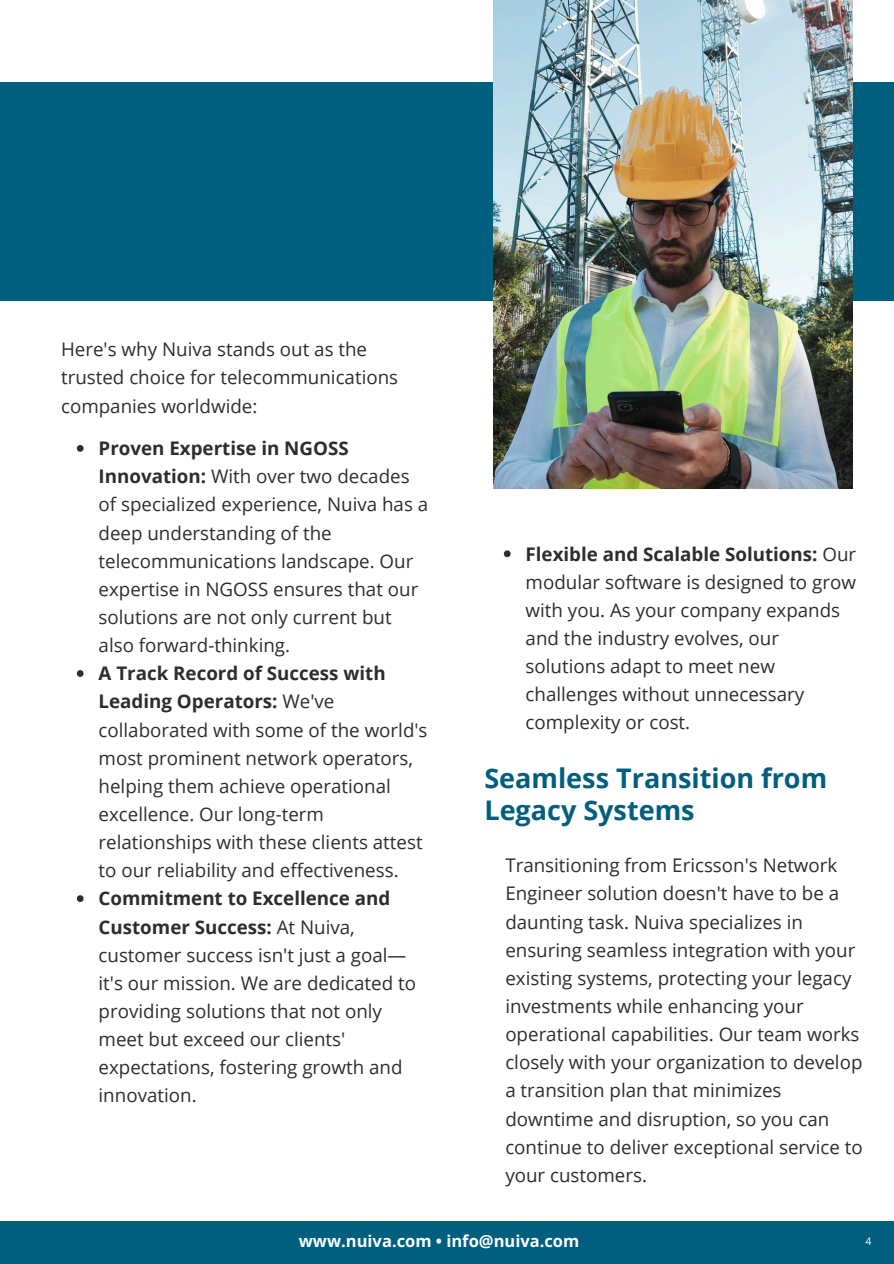
<style>
.page{position:relative;width:894px;height:1264px;background:#fff}
.page>*{position:absolute;margin:0;border:0;box-sizing:border-box;transform-origin:0 0}
.t1{font:700 27px/31.5px "Open Sans";color:#005e7f}
.t2{font:18.75px/28.2px "Open Sans";color:#2c2d2d}
.t3{font:700 16.5px "Open Sans";color:#fff}
.t4{font:10.5px "Open Sans";color:#fff}
.s1{font-weight:700}
</style>
<div class="page">
<div style="left:0;top:82px;width:893px;height:219px;background:#005e7f"></div>
<img style="left:493px;top:0;width:359px;height:488px">
<div style="left:0;top:1221px;width:893px;height:42px;background:#005e7f"></div>
<svg style="left:503px;top:550px;width:7px;height:7px"></svg>
<svg style="left:77px;top:445px;width:7px;height:7px"></svg>
<svg style="left:77px;top:670px;width:7px;height:7px"></svg>
<svg style="left:77px;top:895px;width:7px;height:7px"></svg>
<p class="t2" style="left:61px;top:335px;width:338px">Here's why Nuiva stands out as the trusted choice for telecommunications companies worldwide:</p>
<p class="t2" style="left:99px;top:434px;width:331px"><span class="s1">Proven Expertise in NGOSS<br>Innovation:</span> With over two decades of specialized experience, Nuiva has a deep understanding of the telecommunications landscape. Our expertise in NGOSS ensures that our solutions are not only current but also forward-thinking.</p>
<h1 class="t2" style="left:99px;top:659px;width:330px"><span class="s1">A Track Record of Success with Leading Operators:</span> We've collaborated with some of the world's most prominent network operators, helping them achieve operational excellence. Our long-term relationships with these clients attest to our reliability and effectiveness.</h1>
<h2 class="t2" style="left:99px;top:884px;width:319px"><span class="s1">Commitment to Excellence and<br>Customer Success:</span> At Nuiva, customer success isn't just a goal— it's our mission. We are dedicated to providing solutions that not only meet but exceed our clients' expectations, fostering growth and innovation.</h2>
<p class="t2" style="left:525px;top:539px;width:332px"><span class="s1">Flexible and Scalable Solutions:</span> Our modular software is designed to grow with you. As your company expands and the industry evolves, our solutions adapt to meet new challenges without unnecessary complexity or cost.</p>
<p class="t1" style="left:484px;top:762px;width:344px">Seamless Transition from<br>Legacy Systems</p>
<p class="t2" style="left:505px;top:851px;width:359px">Transitioning from Ericsson's Network Engineer solution doesn't have to be a daunting task. Nuiva specializes in ensuring seamless integration with your existing systems, protecting your legacy investments while enhancing your operational capabilities. Our team works closely with your organization to develop a transition plan that minimizes downtime and disruption, so you can continue to deliver exceptional service to your customers.</p>
<p class="t3" style="left:299px;top:1228px;width:282px">www.nuiva.com • info@nuiva.com</p>
<p class="t4" style="left:865px;top:1233px;width:7px">4</p>
</div>
